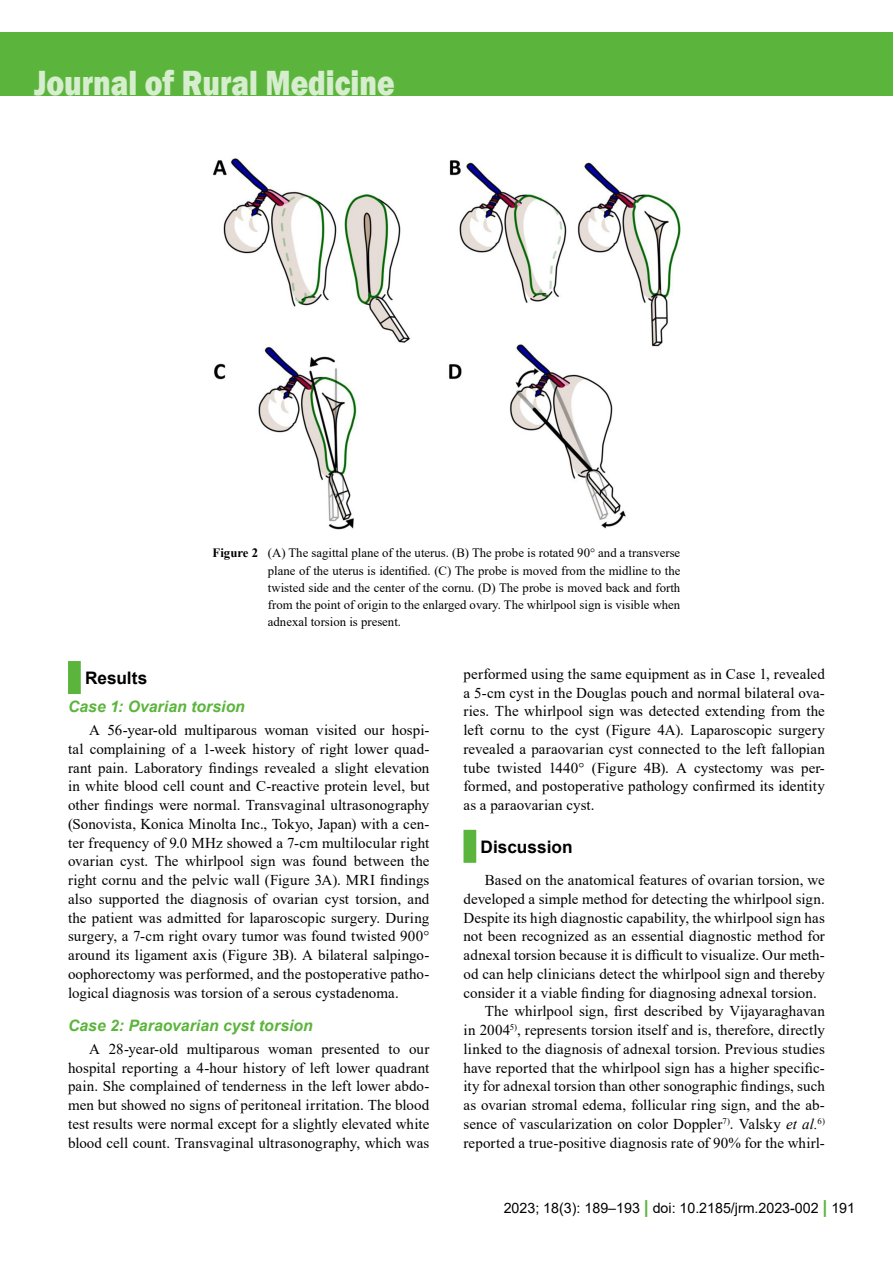
<style>
.page{position:relative;width:893px;height:1263px;background:#fff}
.page>*{position:absolute;margin:0;border:0;box-sizing:border-box;transform-origin:0 0}
.t1{font:800 36px "Franklin Gothic";color:#d6edce;scale:.83 1}
.t2{font:700 17.25px "Arial";color:#000}
.t3{font:italic 700 15.75px "Arial";color:#5bb53c}
.t4{font:15px/18.8px "Times New Roman";letter-spacing:.005em;color:#000;text-align:justify}
.t5{font:14.25px "Arial";color:#000}
.t6{font:12.75px/17.2px "Times New Roman";color:#000;text-align:justify}
.s1{font-weight:700}
.s2{font-style:italic}
.s3{font-weight:700;font-size:18px;color:#5bb53c}
</style>
<div class="page">
<div style="left:0;top:32px;width:893px;height:64px;background:#5bb53c"></div>
<div style="left:68px;top:661px;width:13px;height:33px;background:#5bb53c"></div>
<div style="left:463px;top:830px;width:13px;height:33px;background:#5bb53c"></div>
<img style="left:213px;top:158px;width:467px;height:372px">
<h1 class="t1" style="left:34px;top:59px;width:436px">Journal of Rural Medicine</h1>
<p class="t6" style="left:268px;top:544px;width:414px;text-indent:-55px"><span class="s1">Figure 2</span> (A) The sagittal plane of the uterus. (B) The probe is rotated 90° and a transverse plane of the uterus is identified. (C) The probe is moved from the midline to the twisted side and the center of the cornu. (D) The probe is moved back and forth from the point of origin to the enlarged ovary. The whirlpool sign is visible when adnexal torsion is present.</p>
<p class="t2" style="left:85px;top:666px;width:64px">Results</p>
<p class="t3" style="left:68px;top:696px;width:178px">Case 1: Ovarian torsion</p>
<p class="t4" style="left:68px;top:720px;width:363px;text-indent:21px">A 56-year-old multiparous woman visited our hospi&shy;tal complaining of a 1-week history of right lower quad&shy;rant pain. Laboratory findings revealed a slight elevation in white blood cell count and C-reactive protein level, but other findings were normal. Transvaginal ultrasonography (Sonovista, Konica Minolta Inc., Tokyo, Japan) with a cen&shy;ter frequency of 9.0 MHz showed a 7-cm multilocular right ovarian cyst. The whirlpool sign was found between the right cornu and the pelvic wall (Figure 3A). MRI findings also supported the diagnosis of ovarian cyst torsion, and the patient was admitted for laparoscopic surgery. During surgery, a 7-cm right ovary tumor was found twisted 900° around its ligament axis (Figure 3B). A bilateral salpingo&shy;oophorectomy was performed, and the postoperative patho&shy;logical diagnosis was torsion of a serous cystadenoma.</p>
<p class="t3" style="left:68px;top:1014px;width:246px">Case 2: Paraovarian cyst torsion</p>
<p class="t4" style="left:68px;top:1039px;width:363px;text-indent:21px">A 28-year-old multiparous woman presented to our hospital reporting a 4-hour history of left lower quadrant pain. She complained of tenderness in the left lower abdo&shy;men but showed no signs of peritoneal irritation. The blood test results were normal except for a slightly elevated white blood cell count. Transvaginal ultrasonography, which was</p>
<p class="t4" style="left:463px;top:664px;width:363px">performed using the same equipment as in Case 1, revealed a 5-cm cyst in the Douglas pouch and normal bilateral ova&shy;ries. The whirlpool sign was detected extending from the left cornu to the cyst (Figure 4A). Laparoscopic surgery revealed a paraovarian cyst connected to the left fallopian tube twisted 1440° (Figure 4B). A cystectomy was per&shy;formed, and postoperative pathology confirmed its identity as a paraovarian cyst.</p>
<p class="t2" style="left:480px;top:835px;width:94px">Discussion</p>
<p class="t4" style="left:485px;top:870px;width:342px">Based on the anatomical features of ovarian torsion, we</p>
<p class="t4" style="left:463px;top:889px;width:363px">developed a simple method for detecting the whirlpool sign.</p>
<p class="t4" style="left:463px;top:908px;width:363px">Despite its high diagnostic capability, the whirlpool sign has</p>
<p class="t4" style="left:463px;top:926px;width:363px">not been recognized as an essential diagnostic method for</p>
<p class="t4" style="left:463px;top:945px;width:363px">adnexal torsion because it is difficult to visualize. Our meth-</p>
<p class="t4" style="left:463px;top:964px;width:363px">od can help clinicians detect the whirlpool sign and thereby</p>
<p class="t4" style="left:463px;top:983px;width:355px">consider it a viable finding for diagnosing adnexal torsion.</p>
<p class="t4" style="left:485px;top:1001px;width:342px">The whirlpool sign, first described by Vijayaraghavan</p>
<p class="t4" style="left:463px;top:1020px;width:363px">in 2004<sup>5)</sup>, represents torsion itself and is, therefore, directly</p>
<p class="t4" style="left:463px;top:1039px;width:363px">linked to the diagnosis of adnexal torsion. Previous studies</p>
<p class="t4" style="left:463px;top:1058px;width:363px">have reported that the whirlpool sign has a higher specific-</p>
<p class="t4" style="left:463px;top:1076px;width:363px">ity for adnexal torsion than other sonographic findings, such</p>
<p class="t4" style="left:463px;top:1095px;width:363px">as ovarian stromal edema, follicular ring sign, and the ab-</p>
<p class="t4" style="left:463px;top:1114px;width:363px">sence of vascularization on color Doppler<sup>7)</sup>. Valsky <span class="s2">et al.</span><sup>6)</sup></p>
<p class="t4" style="left:463px;top:1133px;width:363px">reported a true-positive diagnosis rate of 90% for the whirl-</p>
<p class="t5" style="left:504px;top:1198px;width:353px">2023; 18(3): 189–193 <span class="s3">|</span> doi: 10.2185/jrm.2023-002 <span class="s3">|</span> 191</p>
</div>
